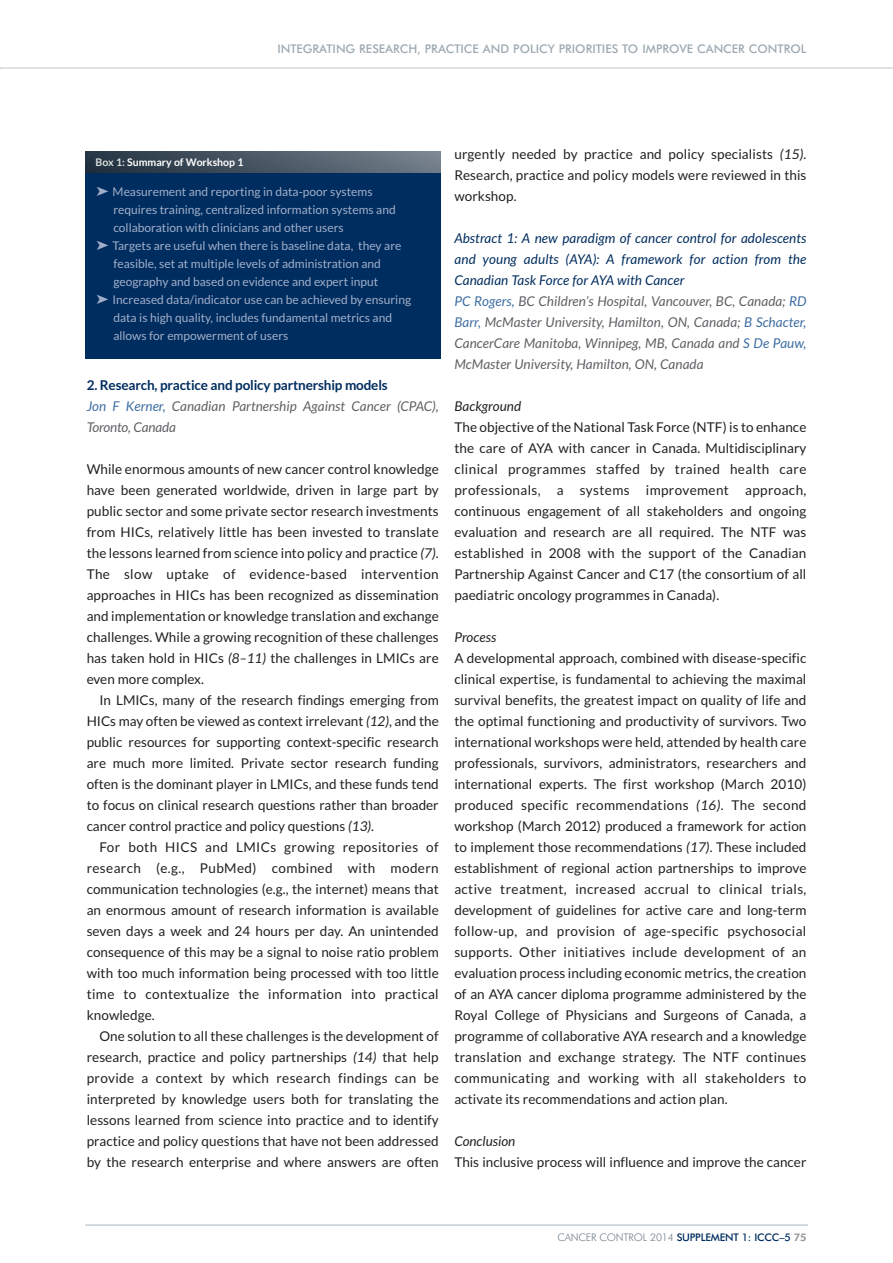
<style>
.page{position:relative;width:893px;height:1263px;background:#fff}
.page>*{position:absolute;margin:0;border:0;box-sizing:border-box;transform-origin:0 0}
.t1{font:13.5px/21px "Lato";letter-spacing:.005em;color:#231f20;text-align:justify}
.t2{font:italic 13.5px/21px "Lato";letter-spacing:.005em;color:#605f64}
.t3{font:italic 13.5px "Lato";letter-spacing:.005em;color:#231f20}
.t4{font:12px/18px "Lato";color:#a2afca}
.t5{font:500 12px "Futura BT";color:#9faab2}
.t6{font:500 10.5px "Futura BT";letter-spacing:-.02em;color:#002d5f}
.t7{font:700 10.5px "Lato";color:#fff}
.s1{color:#d9dfdf}
.s2{font-weight:700;font-style:normal;color:#002d5f}
.s3{color:#3d6ea2}
.s4{font-style:italic}
.s5{color:#002d5f}
.s6{font-weight:300;color:#727f8a}
.s7{font-weight:800;color:#939598}
</style>
<div class="page">
<hr style="left:0;top:67px;width:893px;height:2px;background:#d8d9d7">
<hr style="left:85px;top:1224px;width:723px;height:2px;background:#c6ced3">
<div style="left:85px;top:152px;width:355px;height:207px;background:#002d5f"></div>
<div style="left:85px;top:151px;width:355px;height:22px;background:linear-gradient(to right,#20303e,#74808c)"></div>
<p class="t5" style="left:277px;top:44px;width:531px">INTEGRATING RESEARCH, PRACTICE AND POLICY PRIORITIES TO IMPROVE CANCER CONTROL</p>
<p class="t7" style="left:96px;top:156px;width:149px"><span class="s1">Box 1:</span> Summary of Workshop 1</p>
<p class="t4" style="left:113px;top:183px;width:300px">Measurement and reporting in data-poor systems requires training, centralized information systems and collaboration with clinicians and other users<br>Targets are useful when there is baseline data, they are feasible, set at multiple levels of administration and geography and based on evidence and expert input Increased data/indicator use can be achieved by ensuring data is high quality, includes fundamental metrics and allows for empowerment of users</p>
<p class="t2" style="left:87px;top:375px;width:354px"><span class="s2">2. Research, practice and policy partnership models<br></span><span class="s3">Jon F Kerner,</span> Canadian Partnership Against Cancer (CPAC),<br>Toronto, Canada</p>
<p class="t1" style="left:87px;top:459px;width:354px">While enormous amounts of new cancer control knowledge have been generated worldwide, driven in large part by public sector and some private sector research investments from HICs, relatively little has been invested to translate the lessons learned from science into policy and practice <span class="s4">(7)</span>.<br>The slow uptake of evidence-based intervention approaches in HICs has been recognized as dissemination and implementation or knowledge translation and exchange challenges. While a growing recognition of these challenges has taken hold in HICs <span class="s4">(8–11)</span> the challenges in LMICs are even more complex.</p>
<p class="t1" style="left:87px;top:690px;width:354px;text-indent:13px">In LMICs, many of the research findings emerging from HICs may often be viewed as context irrelevant <span class="s4">(12)</span>, and the public resources for supporting context-specific research are much more limited. Private sector research funding often is the dominant player in LMICs, and these funds tend to focus on clinical research questions rather than broader cancer control practice and policy questions <span class="s4">(13)</span>.</p>
<p class="t1" style="left:87px;top:837px;width:354px;text-indent:13px">For both HICS and LMICs growing repositories of research (e.g., PubMed) combined with modern communication technologies (e.g., the internet) means that an enormous amount of research information is available seven days a week and 24 hours per day. An unintended consequence of this may be a signal to noise ratio problem with too much information being processed with too little time to contextualize the information into practical knowledge.</p>
<p class="t1" style="left:87px;top:1026px;width:354px;text-indent:13px">One solution to all these challenges is the development of research, practice and policy partnerships <span class="s4">(14)</span> that help provide a context by which research findings can be interpreted by knowledge users both for translating the lessons learned from science into practice and to identify practice and policy questions that have not been addressed by the research enterprise and where answers are often</p>
<p class="t1" style="left:454px;top:144px;width:354px">urgently needed by practice and policy specialists <span class="s4">(15)</span>.<br>Research, practice and policy models were reviewed in this workshop.</p>
<p class="t2" style="left:454px;top:228px;width:354px"><span class="s5">Abstract 1: A new paradigm of cancer control for adolescents and young adults (AYA): A framework for action from the Canadian Task Force for AYA with Cancer<br></span><span class="s3">PC Rogers,</span> BC Children’s Hospital, Vancouver, BC, Canada; <span class="s3">RD Barr,</span> McMaster University, Hamilton, ON, Canada; <span class="s3">B Schacter, </span>CancerCare Manitoba, Winnipeg, MB, Canada and <span class="s3">S De Pauw, </span>McMaster University, Hamilton, ON, Canada</p>
<p class="t3" style="left:454px;top:398px;width:68px">Background</p>
<p class="t1" style="left:454px;top:417px;width:354px">The objective of the National Task Force (NTF) is to enhance the care of AYA with cancer in Canada. Multidisciplinary clinical programmes staffed by trained health care professionals, a systems improvement approach, continuous engagement of all stakeholders and ongoing evaluation and research are all required. The NTF was established in 2008 with the support of the Canadian Partnership Against Cancer and C17 (the consortium of all paediatric oncology programmes in Canada).</p>
<p class="t3" style="left:454px;top:629px;width:43px">Process</p>
<p class="t1" style="left:454px;top:648px;width:354px">A developmental approach, combined with disease-specific clinical expertise, is fundamental to achieving the maximal survival benefits, the greatest impact on quality of life and the optimal functioning and productivity of survivors. Two international workshops were held, attended by health care professionals, survivors, administrators, researchers and international experts. The first workshop (March 2010) produced specific recommendations <span class="s4">(16)</span>. The second workshop (March 2012) produced a framework for action to implement those recommendations <span class="s4">(17)</span>. These included establishment of regional action partnerships to improve active treatment, increased accrual to clinical trials, development of guidelines for active care and long-term follow-up, and provision of age-specific psychosocial supports. Other initiatives include development of an evaluation process including economic metrics, the creation of an AYA cancer diploma programme administered by the Royal College of Physicians and Surgeons of Canada, a programme of collaborative AYA research and a knowledge translation and exchange strategy. The NTF continues communicating and working with all stakeholders to activate its recommendations and action plan.</p>
<p class="t3" style="left:454px;top:1133px;width:62px">Conclusion</p>
<p class="t1" style="left:454px;top:1152px;width:354px">This inclusive process will influence and improve the cancer</p>
<p class="t6" style="left:557px;top:1233px;width:250px"><span class="s6">CANCER CONTROL 2014</span> SUPPLEMENT 1: ICCC–5 <span class="s7">75</span></p>
</div>
